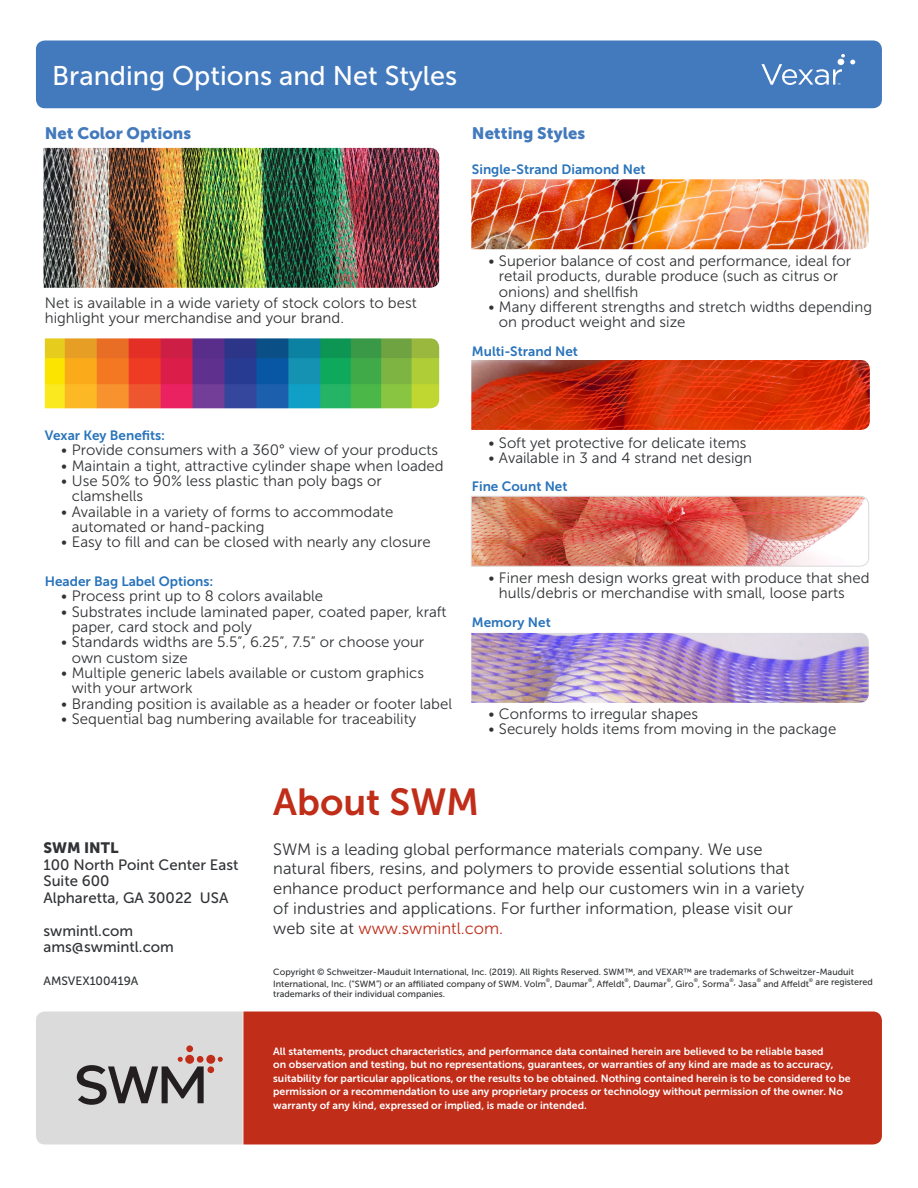
<style>
.page{position:relative;width:918px;height:1188px;background:#fff}
.page>*{position:absolute;margin:0;border:0;box-sizing:border-box;transform-origin:0 0}
.Red_Headline{font:37.5px "Museo Sans 700";color:#c02d19}
.White_on_Grey_Heads{font:27px "Museo Sans 500";color:#fff}
._11_13_Copy{font:16.5px/19.8px "Museo Sans 300";color:#303235}
.Blue_Subhead{font:16.5px "Museo Sans 900";color:#4379bd}
.Bullets___Copy{font:15px/15.3px "Museo Sans 300";color:#303235}
.t1{font:15px "Museo Sans 500";color:#303235}
.t2{font:15px "Museo Sans 900";color:#303235}
.Red_subhead{font:13.5px "Museo Sans 700";color:#2873ba}
.t3{font:12px "Museo Sans 500";color:#303235}
.t4{font:10.5px/13.5px "Museo Sans 700";color:#fff}
.t5{font:9px/12px "Museo Sans 500";color:#303235}
.t6{font:5.25px "Museo Sans 500";color:#303235}
.s1{color:#c02d19}
</style>
<div class="page">
<div style="left:243px;top:1012px;width:639px;height:132px;background:#c02d19"></div>
<svg style="left:36px;top:1012px;width:207px;height:133px;background:#cdcbcb"></svg>
<div style="left:186px;top:1045px;width:7px;height:7px;background:#c02d19;border-radius:50%"></div>
<div style="left:207px;top:1066px;width:7px;height:7px;background:#c02d19;border-radius:50%"></div>
<div style="left:36px;top:40px;width:846px;height:68px;background:#4379bd;border-radius:9px"></div>
<img style="left:45px;top:338px;width:394px;height:70px">
<img style="left:471px;top:179px;width:398px;height:70px">
<img style="left:471px;top:360px;width:399px;height:70px">
<img style="left:471px;top:496px;width:398px;height:71px">
<img style="left:471px;top:633px;width:398px;height:70px">
<img style="left:44px;top:148px;width:395px;height:140px">
<svg style="left:761px;top:54px;width:94px;height:31px"></svg>
<p class="White_on_Grey_Heads" style="left:52px;top:60px;width:406px">Branding Options and Net Styles</p>
<p class="Blue_Subhead" style="left:45px;top:124px;width:148px">Net Color Options</p>
<p class="Blue_Subhead" style="left:472px;top:124px;width:115px">Netting Styles</p>
<p class="Red_subhead" style="left:472px;top:162px;width:175px">Single-Strand Diamond Net</p>
<p class="Bullets___Copy" style="left:45px;top:295px;width:373px">Net is available in a wide variety of stock colors to best highlight your merchandise and your brand.</p>
<p class="Bullets___Copy" style="left:499px;top:253px;width:354px;text-indent:-10px">• Superior balance of cost and performance, ideal for retail products, durable produce (such as citrus or onions) and shellfish</p>
<p class="Bullets___Copy" style="left:499px;top:299px;width:375px;text-indent:-10px">• Many different strengths and stretch widths depending on product weight and size</p>
<p class="Red_subhead" style="left:472px;top:344px;width:108px">Multi-Strand Net</p>
<p class="Red_subhead" style="left:45px;top:428px;width:122px">Vexar Key Benefits:</p>
<p class="Bullets___Copy" style="left:61px;top:443px;width:378px">• Provide consumers with a 360° view of your products</p>
<p class="Bullets___Copy" style="left:61px;top:458px;width:384px">• Maintain a tight, attractive cylinder shape when loaded</p>
<p class="Bullets___Copy" style="left:72px;top:473px;width:312px;text-indent:-10px">• Use 50% to 90% less plastic than poly bags or clamshells</p>
<p class="Bullets___Copy" style="left:72px;top:504px;width:323px;text-indent:-10px">• Available in a variety of forms to accommodate automated or hand-packing</p>
<p class="Bullets___Copy" style="left:61px;top:534px;width:371px">• Easy to fill and can be closed with nearly any closure</p>
<p class="Red_subhead" style="left:45px;top:574px;width:170px">Header Bag Label Options:</p>
<p class="Bullets___Copy" style="left:61px;top:589px;width:263px">• Process print up to 8 colors available</p>
<p class="Bullets___Copy" style="left:72px;top:604px;width:376px;text-indent:-10px">• Substrates include laminated paper, coated paper, kraft paper, card stock and poly</p>
<p class="Bullets___Copy" style="left:72px;top:635px;width:354px;text-indent:-10px">• Standards widths are 5.5”, 6.25”, 7.5” or choose your own custom size</p>
<p class="Bullets___Copy" style="left:72px;top:665px;width:354px;text-indent:-10px">• Multiple generic labels available or custom graphics with your artwork</p>
<p class="Bullets___Copy" style="left:61px;top:696px;width:392px">• Branding position is available as a header or footer label</p>
<p class="Bullets___Copy" style="left:61px;top:711px;width:356px">• Sequential bag numbering available for traceability</p>
<p class="Bullets___Copy" style="left:488px;top:435px;width:259px">• Soft yet protective for delicate items</p>
<p class="Bullets___Copy" style="left:488px;top:450px;width:265px">• Available in 3 and 4 strand net design</p>
<p class="Red_subhead" style="left:472px;top:479px;width:97px">Fine Count Net</p>
<p class="Bullets___Copy" style="left:499px;top:570px;width:372px;text-indent:-10px">• Finer mesh design works great with produce that shed hulls/debris or merchandise with small, loose parts</p>
<p class="Red_subhead" style="left:472px;top:615px;width:80px">Memory Net</p>
<p class="Bullets___Copy" style="left:488px;top:706px;width:211px">• Conforms to irregular shapes</p>
<p class="Bullets___Copy" style="left:488px;top:721px;width:349px">• Securely holds items from moving in the package</p>
<p class="t2" style="left:44px;top:839px;width:76px">SWM INTL</p>
<p class="t1" style="left:44px;top:856px;width:196px">100 North Point Center East</p>
<p class="t1" style="left:44px;top:873px;width:68px">Suite 600</p>
<p class="t1" style="left:44px;top:889px;width:186px">Alpharetta, GA 30022 USA</p>
<p class="t1" style="left:44px;top:922px;width:91px">swmintl.com</p>
<p class="t1" style="left:44px;top:939px;width:132px">ams@swmintl.com</p>
<p class="t3" style="left:44px;top:975px;width:97px">AMSVEX100419A</p>
<p class="Red_Headline" style="left:273px;top:781px;width:207px">About SWM</p>
<p class="_11_13_Copy" style="left:273px;top:839px;width:533px">SWM is a leading global performance materials company. We use natural fibers, resins, and polymers to provide essential solutions that enhance product performance and help our customers win in a variety of industries and applications. For further information, please visit our web site at <span class="s1">www.swmintl.com.</span></p>
<p class="t5" style="left:273px;top:966px;width:582px">Copyright © Schweitzer-Mauduit International, Inc. (2019). All Rights Reserved. SWM™, and VEXAR™ are trademarks of Schweitzer-Mauduit<br>International, Inc. (“SWM”) or an affiliated company of SWM. Volm</p>
<p class="t6" style="left:546px;top:978px;width:6px">®</p>
<p class="t5" style="left:550px;top:978px;width:39px">, Daumar</p>
<p class="t6" style="left:588px;top:978px;width:6px">®</p>
<p class="t5" style="left:592px;top:978px;width:34px">, Affeldt</p>
<p class="t6" style="left:625px;top:978px;width:6px">®</p>
<p class="t5" style="left:629px;top:978px;width:39px">, Daumar</p>
<p class="t6" style="left:667px;top:978px;width:6px">®</p>
<p class="t5" style="left:671px;top:978px;width:24px">, Giro</p>
<p class="t6" style="left:694px;top:978px;width:6px">®</p>
<p class="t5" style="left:698px;top:978px;width:60px">, Sorma<sup>®</sup>, Jasa</p>
<p class="t6" style="left:757px;top:978px;width:6px">®</p>
<p class="t5" style="left:763px;top:978px;width:47px">and Affeldt</p>
<p class="t5" style="left:809px;top:976px;width:65px"><sup>®</sup> are registered</p>
<p class="t5" style="left:273px;top:988px;width:173px">trademarks of their individual companies.</p>
<p class="t4" style="left:273px;top:1045px;width:579px">All statements, product characteristics, and performance data contained herein are believed to be reliable based<br>on observation and testing, but no representations, guarantees, or warranties of any kind are made as to accuracy, suitability for particular applications, or the results to be obtained. Nothing contained herein is to be considered to be permission or a recommendation to use any proprietary process or technology without permission of the owner. No warranty of any kind, expressed or implied, is made or intended.</p>
</div>
